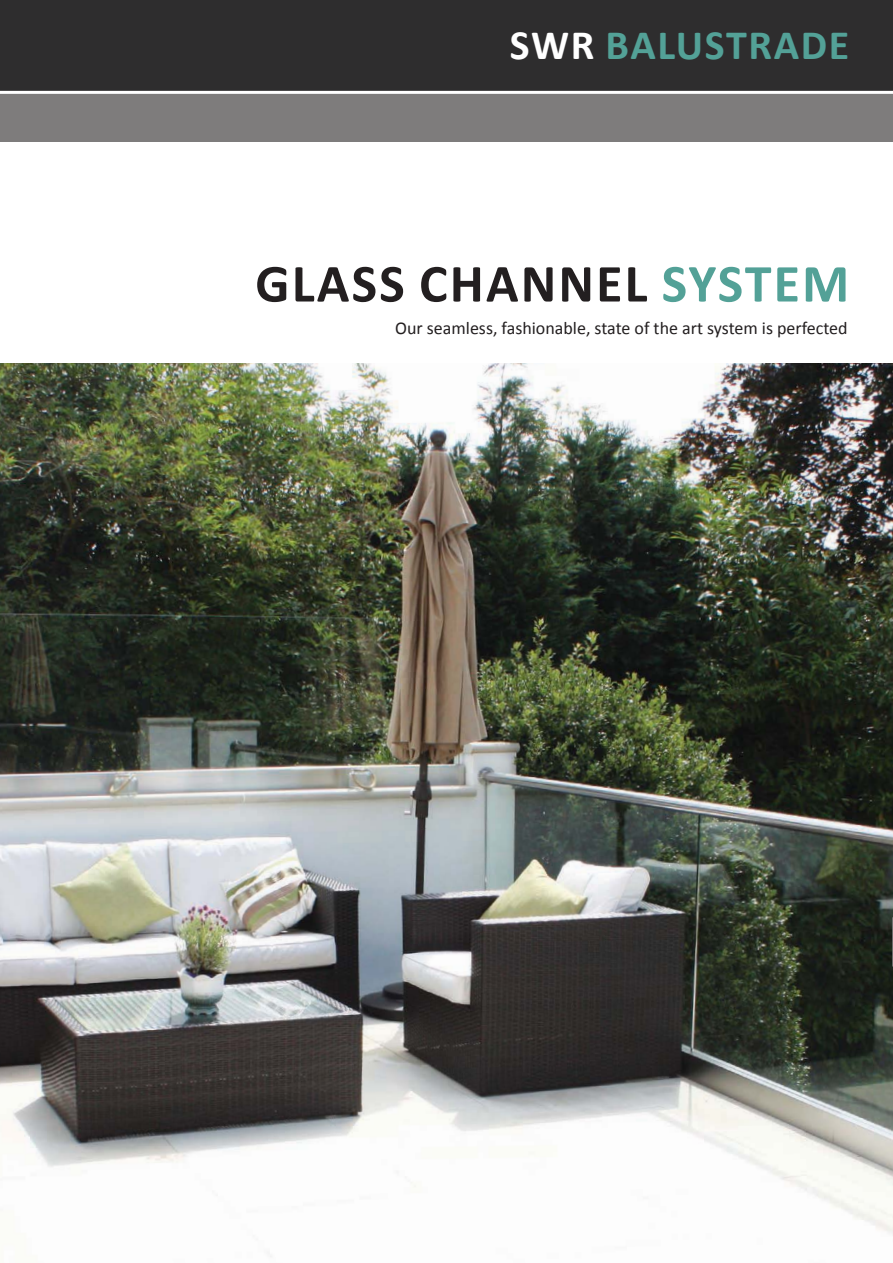
<style>
.page{position:relative;width:893px;height:1263px;background:#fff}
.page>*{position:absolute;margin:0;border:0;box-sizing:border-box;transform-origin:0 0}
.t1{font:700 54px "Calibri";letter-spacing:.04em;color:#231f20}
.t2{font:700 42px "Calibri";letter-spacing:.04em;color:#53a197}
.t3{font:18px "Calibri";color:#231f20}
.s1{color:#fff}
.s2{color:#53a197}
</style>
<div class="page">
<div style="left:0;top:92px;width:893px;height:49px;background:#7e7c7c"></div>
<div style="left:0;top:0;width:893px;height:91px;background:#2e2d2e"></div>
<hr style="left:0;top:91px;width:893px;height:3px;background:#fff">
<img style="left:0;top:364px;width:893px;height:893px">
<h2 class="t2" style="left:510px;top:27px;width:341px"><span class="s1">SWR</span> BALUSTRADE</h2>
<h1 class="t1" style="left:255px;top:261px;width:595px">GLASS CHANNEL <span class="s2">SYSTEM</span></h1>
<p class="t3" style="left:395px;top:320px;width:454px">Our seamless, fashionable, state of the art system is perfected</p>
</div>
